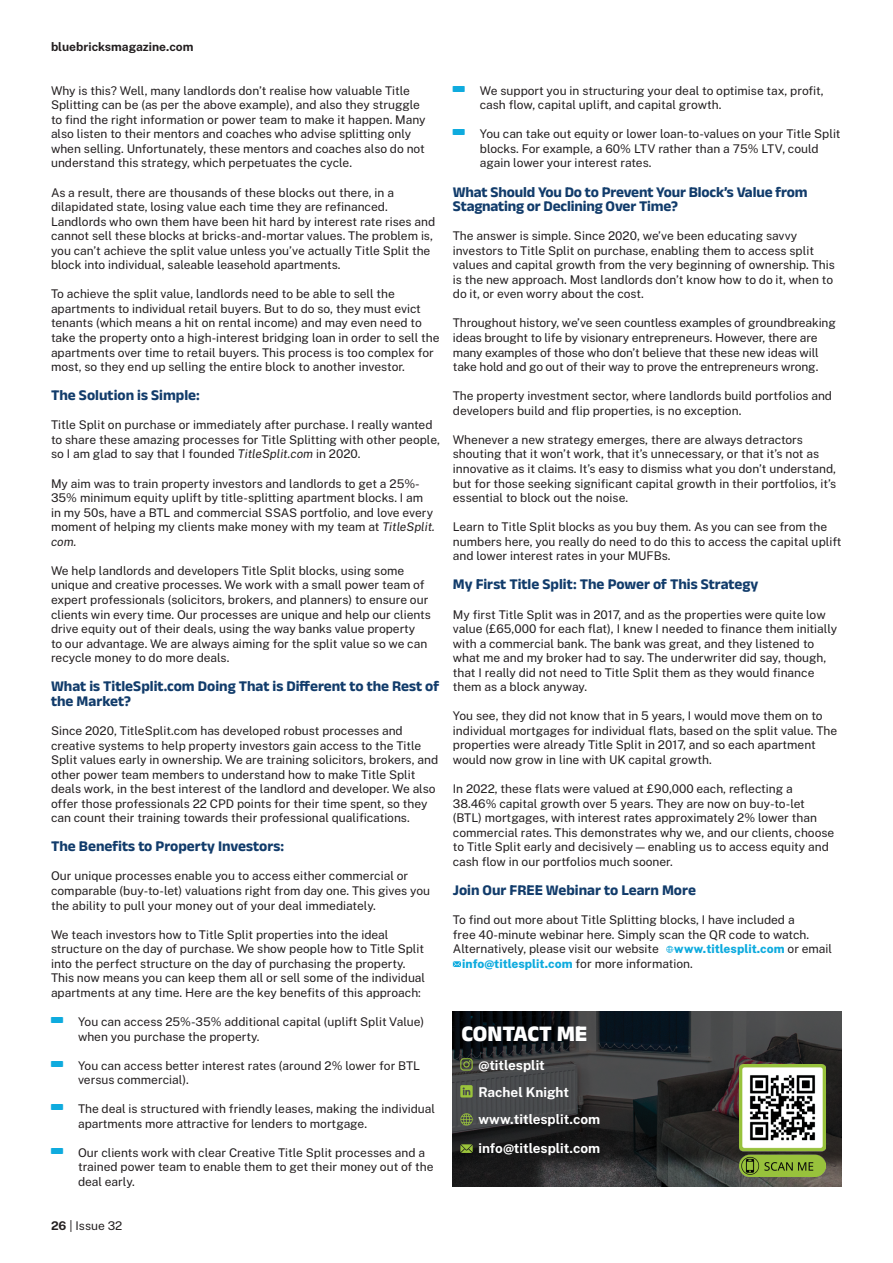
<style>
.page{position:relative;width:893px;height:1263px;background:#fff}
.page>*{position:absolute;margin:0;border:0;box-sizing:border-box;transform-origin:0 0}
.t1{font:800 22.5px "Anek Latin";letter-spacing:-.005em;color:#fff}
.t2{font:700 15px/14.5px "Anek Latin";color:#123c6b}
.t3{font:700 13.5px/27px "Public Sans";color:#fff}
.t4{font:12px/14.5px "Public Sans";color:#231f20}
.t5{font:800 12px/14.5px "Public Sans";color:#0fabde}
.t6{font:700 12px "Public Sans";color:#231f20}
.s1{font-style:italic}
.s2{font-weight:700}
.s3{font-weight:400;color:#231f20}
</style>
<div class="page">
<div style="left:450px;top:1010px;width:393px;height:177px;background:#000;opacity:.6"></div>
<img style="left:740px;top:1065px;width:86px;height:111px">
<svg style="left:460px;top:1085px;width:13px;height:12px"></svg>
<svg style="left:460px;top:1058px;width:13px;height:12px"></svg>
<svg style="left:460px;top:1113px;width:13px;height:12px"></svg>
<svg style="left:460px;top:1144px;width:13px;height:9px"></svg>
<svg style="left:453px;top:961px;width:8px;height:6px"></svg>
<svg style="left:666px;top:946px;width:7px;height:7px"></svg>
<p class="t6" style="left:51px;top:38px;width:144px">bluebricksmagazine.com</p>
<p class="t4" style="left:51px;top:82px;width:376px">Why is this? Well, many landlords don’t realise how valuable Title Splitting can be (as per the above example), and also they struggle to find the right information or power team to make it happen. Many also listen to their mentors and coaches who advise splitting only when selling. Unfortunately, these mentors and coaches also do not understand this strategy, which perpetuates the cycle.</p>
<p class="t4" style="left:51px;top:184px;width:386px">As a result, there are thousands of these blocks out there, in a dilapidated state, losing value each time they are refinanced.<br>Landlords who own them have been hit hard by interest rate rises and cannot sell these blocks at bricks-and-mortar values. The problem is, you can’t achieve the split value unless you’ve actually Title Split the block into individual, saleable leasehold apartments.</p>
<p class="t4" style="left:51px;top:286px;width:390px">To achieve the split value, landlords need to be able to sell the apartments to individual retail buyers. But to do so, they must evict tenants (which means a hit on rental income) and may even need to take the property onto a high-interest bridging loan in order to sell the apartments over time to retail buyers. This process is too complex for most, so they end up selling the entire block to another investor.</p>
<p class="t2" style="left:51px;top:387px;width:150px">The Solution is Simple:</p>
<p class="t4" style="left:51px;top:417px;width:390px">Title Split on purchase or immediately after purchase. I really wanted to share these amazing processes for Title Splitting with other people, so I am glad to say that I founded <span class="s1">TitleSplit.com</span> in 2020.</p>
<p class="t4" style="left:51px;top:475px;width:385px">My aim was to train property investors and landlords to get a 25%- 35% minimum equity uplift by title-splitting apartment blocks. I am in my 50s, have a BTL and commercial SSAS portfolio, and love every moment of helping my clients make money with my team at <span class="s1">TitleSplit. com.</span></p>
<p class="t4" style="left:51px;top:563px;width:381px">We help landlords and developers Title Split blocks, using some unique and creative processes. We work with a small power team of expert professionals (solicitors, brokers, and planners) to ensure our clients win every time. Our processes are unique and help our clients drive equity out of their deals, using the way banks value property<br>to our advantage. We are always aiming for the split value so we can recycle money to do more deals.</p>
<p class="t2" style="left:51px;top:678px;width:390px">What is TitleSplit.com Doing That is Different to the Rest of the Market?</p>
<p class="t4" style="left:51px;top:723px;width:389px">Since 2020, TitleSplit.com has developed robust processes and creative systems to help property investors gain access to the Title Split values early in ownership. We are training solicitors, brokers, and other power team members to understand how to make Title Split deals work, in the best interest of the landlord and developer. We also offer those professionals 22 CPD points for their time spent, so they can count their training towards their professional qualifications.</p>
<p class="t2" style="left:51px;top:838px;width:235px">The Benefits to Property Investors:</p>
<p class="t4" style="left:51px;top:868px;width:381px">Our unique processes enable you to access either commercial or comparable (buy-to-let) valuations right from day one. This gives you the ability to pull your money out of your deal immediately.</p>
<p class="t4" style="left:51px;top:926px;width:376px">We teach investors how to Title Split properties into the ideal structure on the day of purchase. We show people how to Title Split into the perfect structure on the day of purchasing the property.<br>This now means you can keep them all or sell some of the individual apartments at any time. Here are the key benefits of this approach:</p>
<p class="t4" style="left:78px;top:1014px;width:348px">You can access 25%-35% additional capital (uplift Split Value) when you purchase the property.</p>
<p class="t4" style="left:78px;top:1057px;width:344px">You can access better interest rates (around 2% lower for BTL versus commercial).</p>
<p class="t4" style="left:78px;top:1101px;width:359px">The deal is structured with friendly leases, making the individual apartments more attractive for lenders to mortgage.</p>
<p class="t4" style="left:78px;top:1145px;width:357px">Our clients work with clear Creative Title Split processes and a trained power team to enable them to get their money out of the deal early.</p>
<p class="t4" style="left:51px;top:1217px;width:73px"><span class="s2">26</span> | Issue 32</p>
<p class="t4" style="left:480px;top:82px;width:345px">We support you in structuring your deal to optimise tax, profit, cash flow, capital uplift, and capital growth.</p>
<p class="t4" style="left:480px;top:126px;width:362px">You can take out equity or lower loan-to-values on your Title Split blocks. For example, a 60% LTV rather than a 75% LTV, could again lower your interest rates.</p>
<p class="t2" style="left:453px;top:183px;width:356px">What Should You Do to Prevent Your Block’s Value from<br>Stagnating or Declining Over Time?</p>
<p class="t4" style="left:453px;top:228px;width:384px">The answer is simple. Since 2020, we’ve been educating savvy investors to Title Split on purchase, enabling them to access split values and capital growth from the very beginning of ownership. This is the new approach. Most landlords don’t know how to do it, when to do it, or even worry about the cost.</p>
<p class="t4" style="left:453px;top:315px;width:384px">Throughout history, we’ve seen countless examples of groundbreaking ideas brought to life by visionary entrepreneurs. However, there are many examples of those who don’t believe that these new ideas will take hold and go out of their way to prove the entrepreneurs wrong.</p>
<p class="t4" style="left:453px;top:388px;width:381px">The property investment sector, where landlords build portfolios and developers build and flip properties, is no exception.</p>
<p class="t4" style="left:453px;top:432px;width:385px">Whenever a new strategy emerges, there are always detractors shouting that it won’t work, that it’s unnecessary, or that it’s not as innovative as it claims. It’s easy to dismiss what you don’t understand, but for those seeking significant capital growth in their portfolios, it’s essential to block out the noise.</p>
<p class="t4" style="left:453px;top:519px;width:390px">Learn to Title Split blocks as you buy them. As you can see from the numbers here, you really do need to do this to access the capital uplift and lower interest rates in your MUFBs.</p>
<p class="t2" style="left:453px;top:576px;width:307px">My First Title Split: The Power of This Strategy</p>
<p class="t4" style="left:453px;top:606px;width:386px">My first Title Split was in 2017, and as the properties were quite low value (£65,000 for each flat), I knew I needed to finance them initially with a commercial bank. The bank was great, and they listened to what me and my broker had to say. The underwriter did say, though, that I really did not need to Title Split them as they would finance them as a block anyway.</p>
<p class="t4" style="left:453px;top:708px;width:386px">You see, they did not know that in 5 years, I would move them on to individual mortgages for individual flats, based on the split value. The properties were already Title Split in 2017, and so each apartment would now grow in line with UK capital growth.</p>
<p class="t4" style="left:453px;top:781px;width:383px">In 2022, these flats were valued at £90,000 each, reflecting a 38.46% capital growth over 5 years. They are now on buy-to-let (BTL) mortgages, with interest rates approximately 2% lower than commercial rates. This demonstrates why we, and our clients, choose to Title Split early and decisively — enabling us to access equity and cash flow in our portfolios much sooner.</p>
<p class="t2" style="left:453px;top:882px;width:245px">Join Our FREE Webinar to Learn More</p>
<p class="t4" style="left:453px;top:912px;width:358px">To find out more about Title Splitting blocks, I have included a free 40-minute webinar here. Simply scan the QR code to watch.<br>Alternatively, please visit our website</p>
<p class="t5" style="left:462px;top:941px;width:371px;text-indent:212px">www.titlesplit.com <span class="s3">or email </span>info@titlesplit.com <span class="s3">for more information.</span></p>
<h1 class="t1" style="left:461px;top:1018px;width:128px">CONTACT ME</h1>
<p class="t3" style="left:478px;top:1050px;width:123px">@titlesplit<br>Rachel Knight www.titlesplit.com</p>
<p class="t3" style="left:478px;top:1134px;width:123px">info@titlesplit.com</p>
</div>
